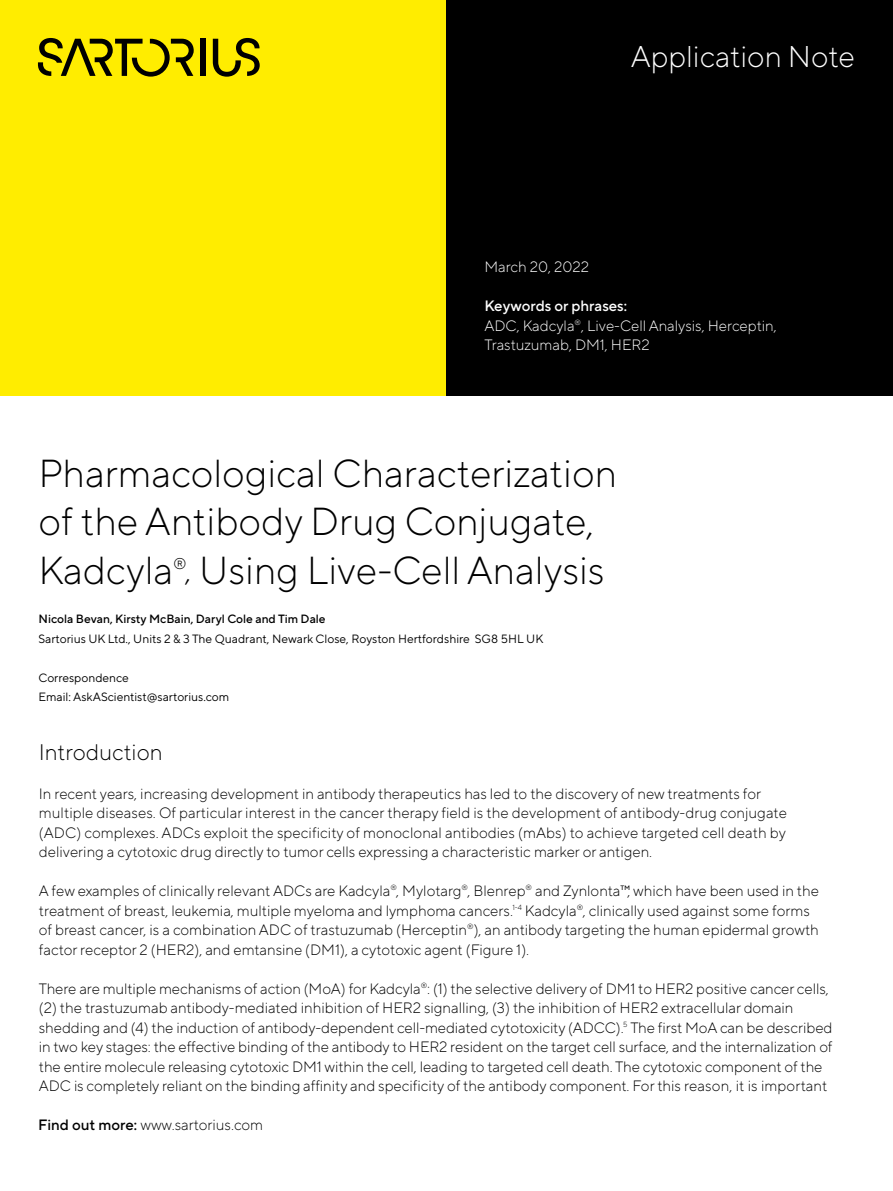
<style>
.page{position:relative;width:893px;height:1191px;background:#fff}
.page>*{position:absolute;margin:0;border:0;box-sizing:border-box;transform-origin:0 0}
.t1{font:300 39px/48.8px "TT Norms Pro";color:#000}
.t2{font:300 30px "TT Norms Pro";color:#fff}
.t3{font:300 22.5px "TT Norms Pro";color:#000}
.t4{font:300 15px/19.5px "TT Norms Pro";color:#000}
.t5{font:300 15px/19.5px "TT Norms Pro";color:#fff}
.t6{font:12px/19.5px "TT Norms Pro";color:#000}
.t7{font:500 12px "TT Norms Pro";color:#000}
.s1{font-weight:500}
.s2{font-size:31.2px}
</style>
<div class="page">
<div style="left:0;top:0;width:446px;height:395px;background:#ffed00"></div>
<div style="left:446px;top:0;width:447px;height:395px;background:#000"></div>
<div style="left:200px;top:39px;width:5px;height:37px;background:#000"></div>
<svg style="left:213px;top:38px;width:47px;height:39px"></svg>
<svg style="left:38px;top:38px;width:156px;height:39px"></svg>
<h2 class="t2" style="left:631px;top:35px;width:226px">Application Note</h2>
<p class="t5" style="left:484px;top:256px;width:106px">March 20, 2022</p>
<p class="t5" style="left:484px;top:295px;width:294px"><span class="s1">Keywords or phrases:<br></span>ADC, Kadcyla<sup>®</sup>, Live-Cell Analysis, Herceptin,<br>Trastuzumab, DM1, HER2</p>
<h1 class="t1" style="left:38px;top:445px;width:580px">Pharmacological Characterization of the Antibody Drug Conjugate,<br>Kadcyla<sup>®</sup><span class="s2">,</span> Using Live-Cell Analysis</h1>
<p class="t7" style="left:38px;top:610px;width:289px">Nicola Bevan, Kirsty McBain, Daryl Cole and Tim Dale</p>
<p class="t6" style="left:38px;top:628px;width:506px">Sartorius UK Ltd., Units 2 &amp; 3 The Quadrant, Newark Close, Royston Hertfordshire SG8 5HL UK</p>
<p class="t6" style="left:38px;top:667px;width:192px">Correspondence<br>Email: AskAScientist@sartorius.com</p>
<h3 class="t3" style="left:39px;top:735px;width:125px">Introduction</h3>
<p class="t4" style="left:39px;top:782px;width:750px">In recent years, increasing development in antibody therapeutics has led to the discovery of new treatments for multiple diseases. Of particular interest in the cancer therapy field is the development of antibody-drug conjugate (ADC) complexes. ADCs exploit the specificity of monoclonal antibodies (mAbs) to achieve targeted cell death by delivering a cytotoxic drug directly to tumor cells expressing a characteristic marker or antigen.</p>
<p class="t4" style="left:39px;top:880px;width:782px">A few examples of clinically relevant ADCs are Kadcyla<sup>®</sup>, Mylotarg<sup>®</sup>, Blenrep<sup>®</sup> and Zynlonta™, which have been used in the treatment of breast, leukemia, multiple myeloma and lymphoma cancers.<sup>1-4</sup> Kadcyla<sup>®</sup>, clinically used against some forms of breast cancer, is a combination ADC of trastuzumab (Herceptin<sup>®</sup>), an antibody targeting the human epidermal growth factor receptor 2 (HER2), and emtansine (DM1), a cytotoxic agent (Figure 1).</p>
<p class="t4" style="left:39px;top:977px;width:795px">There are multiple mechanisms of action (MoA) for Kadcyla<sup>®</sup>: (1) the selective delivery of DM1 to HER2 positive cancer cells, (2) the trastuzumab antibody-mediated inhibition of HER2 signalling, (3) the inhibition of HER2 extracellular domain shedding and (4) the induction of antibody-dependent cell-mediated cytotoxicity (ADCC).<sup>5</sup> The first MoA can be described in two key stages: the effective binding of the antibody to HER2 resident on the target cell surface, and the internalization of the entire molecule releasing cytotoxic DM1 within the cell, leading to targeted cell death. The cytotoxic component of the ADC is completely reliant on the binding affinity and specificity of the antibody component. For this reason, it is important</p>
<p class="t4" style="left:38px;top:1114px;width:226px"><span class="s1">Find out more:</span> www.sartorius.com</p>
</div>
